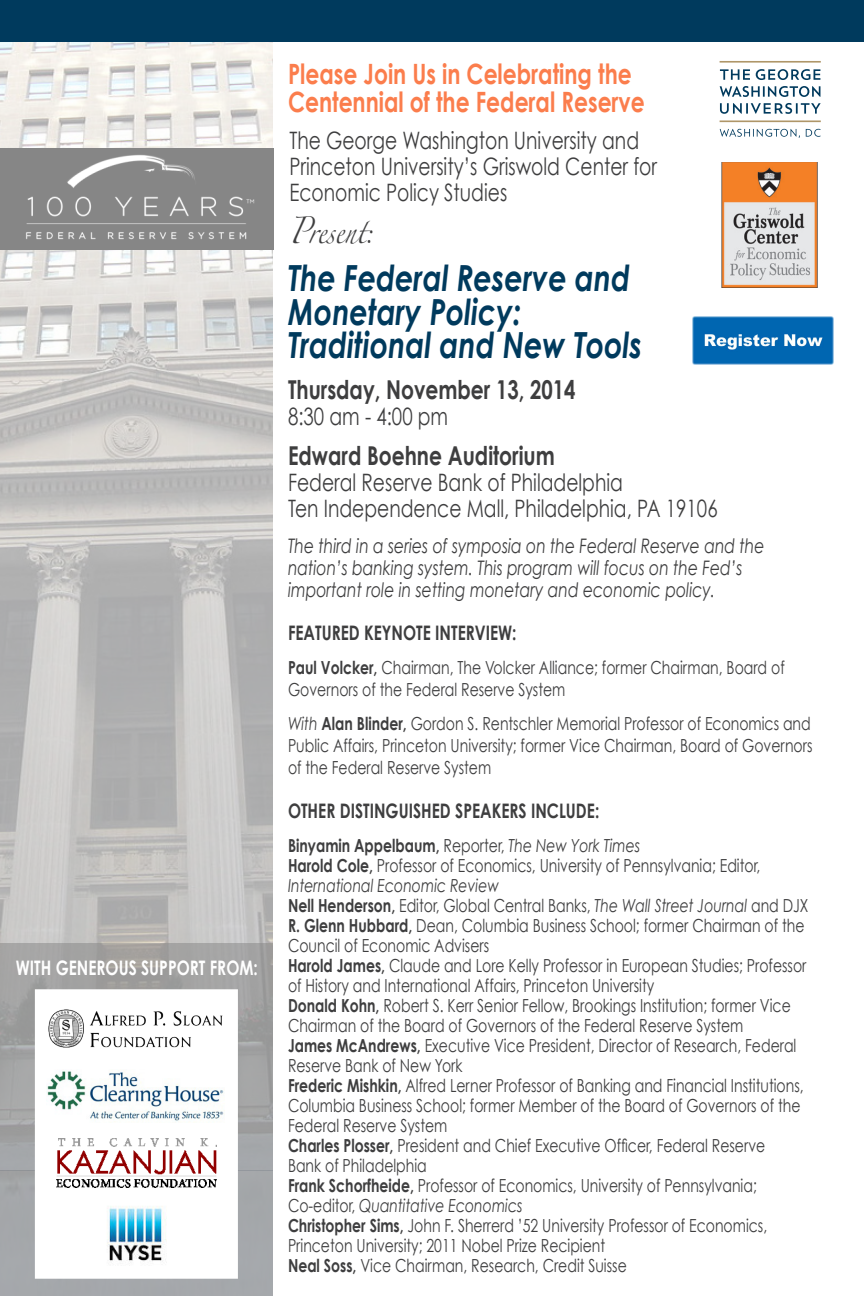
<style>
.page{position:relative;width:864px;height:1296px;background:#fff}
.page>*{position:absolute;margin:0;border:0;box-sizing:border-box;transform-origin:0 0}
.t1{font:italic 700 36px "Century Gothic";color:#003a5d;scale:.8 1}
.t2{font:700 28px "Century Gothic";color:#fb7d4c;scale:.78 1}
.t3{font:700 26px "Century Gothic";color:#3e3e3f;scale:.78 1}
.t4{font:24px "Century Gothic";color:#3e3e3f;scale:.78 1}
.t5{font:24px "Zapfino";color:#3e3e3f;scale:.78 1}
.t6{font:italic 20px "Century Gothic";color:#3e3e3f;scale:.78 1}
.t7{font:700 20px "Century Gothic";color:#3e3e3f;scale:.78 1}
.t8{font:700 20px "Century Gothic";color:#fff;scale:.78 1}
.t9{font:18px/20px "Century Gothic";color:#3e3e3f;scale:.78 1}
.t10{font:italic 18px "Century Gothic";color:#3e3e3f;scale:.78 1}
.t11{font:700 18px "Century Gothic";color:#3e3e3f;scale:.78 1}
.s1{font-family:"Times";font-style:italic;font-size:28px}
.s2{font-weight:700}
.s3{font-style:italic}
.s4{font-weight:400}
.s5{font-weight:400;font-style:italic}
.s6{font-style:normal}
</style>
<div class="page">
<img style="left:0;top:42px;width:273px;height:901px">
<img style="left:0;top:943px;width:273px;height:353px">
<div style="left:35px;top:989px;width:203px;height:290px;background:#fff;border:2px solid #fff"></div>
<img style="left:0;top:148px;width:273px;height:102px">
<div style="left:0;top:0;width:864px;height:42px;background:#003a5d"></div>
<img style="left:721px;top:162px;width:97px;height:126px">
<svg style="left:720px;top:69px;width:101px;height:69px"></svg>
<hr style="left:720px;top:61px;width:101px;height:2px;background:#af9668">
<hr style="left:720px;top:120px;width:101px;height:2px;background:#af9668">
<img style="left:56px;top:1138px;width:161px;height:49px">
<img style="left:107px;top:1206px;width:60px;height:56px">
<img style="left:48px;top:1009px;width:174px;height:39px">
<img style="left:47px;top:1070px;width:177px;height:52px">
<img style="left:692px;top:316px;width:142px;height:48px">
<p class="t8" style="left:16px;top:955px;width:312px">WITH GENEROUS SUPPORT FROM:</p>
<p class="t2" style="left:288px;top:56px;width:442px">Please Join Us in Celebrating the</p>
<p class="t2" style="left:288px;top:84px;width:459px">Centennial of the Federal Reserve</p>
<p class="t4" style="left:289px;top:126px;width:450px">The George Washington University and</p>
<p class="t4" style="left:289px;top:152px;width:473px">Princeton University’s Griswold Center for</p>
<p class="t4" style="left:289px;top:178px;width:281px">Economic Policy Studies</p>
<p class="t5" style="left:289px;top:221px;width:109px">Present<span class="s1">:</span></p>
<p class="t1" style="left:288px;top:254px;width:429px">The Federal Reserve and</p>
<p class="t1" style="left:288px;top:288px;width:293px">Monetary Policy:</p>
<p class="t1" style="left:288px;top:322px;width:444px">Traditional and New Tools</p>
<p class="t3" style="left:288px;top:373px;width:370px">Thursday, November 13, 2014</p>
<p class="t4" style="left:288px;top:401px;width:207px">8:30 am - 4:00 pm</p>
<p class="t3" style="left:288px;top:439px;width:344px">Edward Boehne Auditorium</p>
<p class="t4" style="left:288px;top:467px;width:431px">Federal Reserve Bank of Philadelphia</p>
<p class="t4" style="left:288px;top:493px;width:552px">Ten Independence Mall, Philadelphia, PA 19106</p>
<p class="t6" style="left:288px;top:533px;width:612px">The third in a series of symposia on the Federal Reserve and the</p>
<p class="t6" style="left:288px;top:555px;width:584px">nation’s banking system. This program will focus on the Fed’s</p>
<p class="t6" style="left:288px;top:577px;width:549px">important role in setting monetary and economic policy.</p>
<p class="t7" style="left:288px;top:620px;width:295px">FEATURED KEYNOTE INTERVIEW:</p>
<p class="t9" style="left:288px;top:657px;width:638px"><span class="s2">Paul Volcker,</span> Chairman, The Volcker Alliance; former Chairman, Board of</p>
<p class="t9" style="left:288px;top:679px;width:357px">Governors of the Federal Reserve System</p>
<p class="t9" style="left:288px;top:712px;width:674px;line-height:22px"><span class="s3">With</span> <span class="s2">Alan Blinder,</span> Gordon S. Rentschler Memorial Professor of Economics and<br>Public Affairs, Princeton University; former Vice Chairman, Board of Governors</p>
<p class="t9" style="left:288px;top:757px;width:262px">of the Federal Reserve System</p>
<p class="t7" style="left:288px;top:798px;width:401px">OTHER DISTINGUISHED SPEAKERS INCLUDE:</p>
<p class="t11" style="left:288px;top:834px;width:453px">Binyamin Appelbaum, <span class="s4">Reporter,</span> <span class="s5">The New York Times</span></p>
<p class="t9" style="left:288px;top:855px;width:607px"><span class="s2">Harold Cole,</span> Professor of Economics, University of Pennsylvania; Editor,</p>
<p class="t10" style="left:288px;top:875px;width:272px">International Economic Review</p>
<p class="t9" style="left:288px;top:895px;width:669px"><span class="s2">Nell Henderson,</span> Editor, Global Central Banks, <span class="s3">The Wall Street Journal</span> and DJX</p>
<p class="t9" style="left:288px;top:915px;width:664px"><span class="s2">R. Glenn Hubbard,</span> Dean, Columbia Business School; former Chairman of the<br>Council of Economic Advisers</p>
<p class="t9" style="left:288px;top:955px;width:666px"><span class="s2">Harold James,</span> Claude and Lore Kelly Professor in European Studies; Professor</p>
<p class="t9" style="left:288px;top:975px;width:471px">of History and International Affairs, Princeton University</p>
<p class="t9" style="left:288px;top:995px;width:646px"><span class="s2">Donald Kohn,</span> Robert S. Kerr Senior Fellow, Brookings Institution; former Vice</p>
<p class="t9" style="left:288px;top:1015px;width:585px">Chairman of the Board of Governors of the Federal Reserve System</p>
<p class="t9" style="left:288px;top:1035px;width:653px"><span class="s2">James McAndrews,</span> Executive Vice President, Director of Research, Federal<br>Reserve Bank of New York</p>
<p class="t9" style="left:288px;top:1075px;width:663px"><span class="s2">Frederic Mishkin,</span> Alfred Lerner Professor of Banking and Financial Institutions,</p>
<p class="t9" style="left:288px;top:1095px;width:659px">Columbia Business School; former Member of the Board of Governors of the<br>Federal Reserve System</p>
<p class="t9" style="left:288px;top:1135px;width:613px"><span class="s2">Charles Plosser,</span> President and Chief Executive Officer, Federal Reserve</p>
<p class="t9" style="left:288px;top:1155px;width:179px">Bank of Philadelphia</p>
<p class="t9" style="left:288px;top:1175px;width:603px"><span class="s2">Frank Schorfheide,</span> Professor of Economics, University of Pennsylvania;</p>
<p class="t10" style="left:288px;top:1195px;width:302px"><span class="s6">Co-editor,</span> Quantitative Economics</p>
<p class="t9" style="left:288px;top:1215px;width:616px"><span class="s2">Christopher Sims,</span> John F. Sherrerd ’52 University Professor of Economics,</p>
<p class="t9" style="left:288px;top:1235px;width:408px">Princeton University; 2011 Nobel Prize Recipient</p>
<p class="t9" style="left:288px;top:1255px;width:436px"><span class="s2">Neal Soss,</span> Vice Chairman, Research, Credit Suisse</p>
</div>
